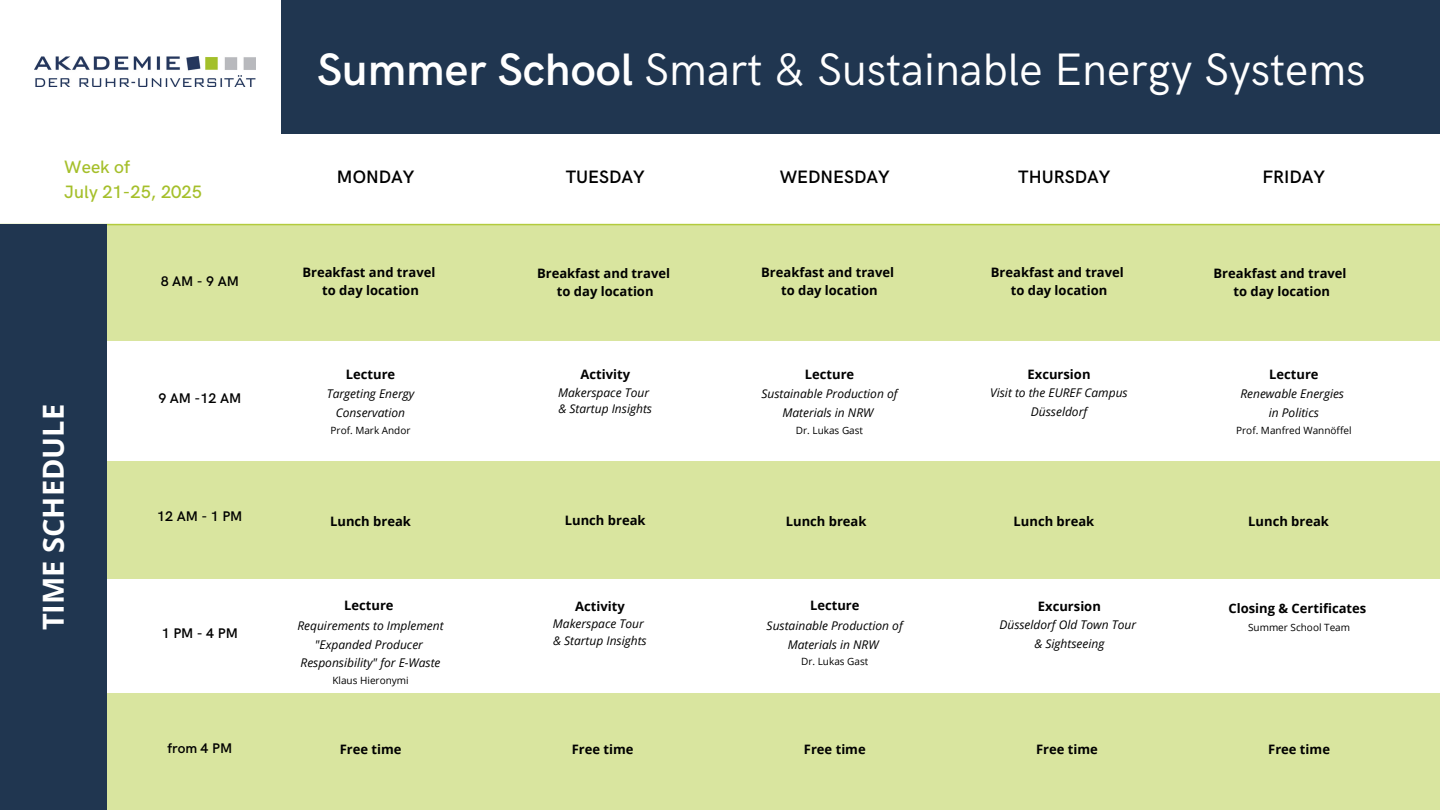
<style>
.page{position:relative;width:1440px;height:810px;background:#fff}
.page>*{position:absolute;margin:0;border:0;box-sizing:border-box;transform-origin:0 0}
.t1{font:45.6px "HK Grotesk";color:#fff}
.t2{font:700 29px "Open Sans";color:#fff}
.t3{font:600 18px "HK Grotesk";color:#000}
.t4{font:500 18px/24.8px "HK Grotesk";color:#a5bf2a}
.t5{font:600 14px "HK Grotesk";color:#000}
.t6{font:700 13px/18px "Open Sans";color:#000;text-align:center}
.t7{font:italic 12px/18.8px "Open Sans";color:#000;text-align:center}
.t8{font:10px "Open Sans";color:#000}
.s1{font-weight:600}
</style>
<div class="page">
<div style="left:281px;top:0;width:1159px;height:134px;background:#203650"></div>
<div style="left:0;top:693px;width:1440px;height:117px;background:#d9e59f"></div>
<div style="left:0;top:461px;width:1440px;height:117px;background:#d9e59f"></div>
<div style="left:0;top:224px;width:1440px;height:117px;background:#d9e59f"></div>
<hr style="left:0;top:224px;width:1440px;height:1px;background:#b3cb3d">
<img style="left:35px;top:56px;width:220px;height:30px">
<div style="left:0;top:225px;width:106px;height:585px;background:#203650"></div>
<p class="t4" style="left:64px;top:155px;width:139px">Week of<br>July 21-25, 2025</p>
<h6 class="t5" style="left:161px;top:274px;width:80px">8AM-9AM</h6>
<p class="t2" style="left:33px;top:630px;width:228px;rotate:-90deg">TIME SCHEDULE</p>
<h6 class="t5" style="left:158px;top:391px;width:85px">9 AM -12 AM</h6>
<h2 class="t5" style="left:157px;top:508px;width:87px">12AM-1PM</h2>
<p class="t5" style="left:162px;top:625px;width:78px">1PM-4PM</p>
<p class="t5" style="left:167px;top:741px;width:66px">from 4 PM</p>
<p class="t1" style="left:317px;top:43px;width:1050px"><span class="s1">Summer School</span> Smart &amp; Sustainable Energy Systems</p>
<p class="t3" style="left:337px;top:167px;width:79px">MONDAY</p>
<p class="t3" style="left:566px;top:167px;width:81px">TUESDAY</p>
<p class="t3" style="left:780px;top:167px;width:111px">WEDNESDAY</p>
<p class="t3" style="left:1018px;top:167px;width:94px">THURSDAY</p>
<p class="t3" style="left:1262px;top:167px;width:64px">FRIDAY</p>
<h3 class="t6" style="left:302px;top:263px;width:134px">Breakfast and travel to day location</h3>
<p class="t6" style="left:346px;top:365px;width:51px">Lecture</p>
<h1 class="t7" style="left:327px;top:384px;width:89px">Targeting Energy<br>Conservation</h1>
<h4 class="t8" style="left:331px;top:423px;width:81px">Prof. Mark Andor</h4>
<h3 class="t6" style="left:330px;top:512px;width:82px">Lunch break</h3>
<p class="t6" style="left:344px;top:596px;width:51px">Lecture</p>
<p class="t7" style="left:297px;top:616px;width:148px">Requirements to Implement "Expanded Producer</p>
<p class="t7" style="left:301px;top:653px;width:141px">Responsibility" for E-Waste</p>
<p class="t8" style="left:332px;top:673px;width:78px">Klaus Hieronymi</p>
<h3 class="t6" style="left:340px;top:740px;width:63px">Free time</h3>
<p class="t6" style="left:761px;top:263px;width:134px">Breakfast and travel to day location</p>
<p class="t6" style="left:1214px;top:264px;width:134px">Breakfast and travel to day location</p>
<p class="t6" style="left:537px;top:264px;width:134px">Breakfast and travel to day location</p>
<p class="t6" style="left:991px;top:263px;width:134px">Breakfast and travel to day location</p>
<h3 class="t6" style="left:580px;top:365px;width:51px">Activity</h3>
<h3 class="t7" style="left:558px;top:383px;width:92px">Makerspace Tour</h3>
<p class="t7" style="left:558px;top:399px;width:95px">&amp; Startup Insights</p>
<p class="t6" style="left:805px;top:365px;width:51px">Lecture</p>
<h5 class="t7" style="left:761px;top:384px;width:138px">Sustainable Production of<br>Materials in NRW</h5>
<h6 class="t8" style="left:796px;top:423px;width:69px">Dr. Lukas Gast</h6>
<h6 class="t6" style="left:1028px;top:365px;width:64px">Excursion</h6>
<h6 class="t7" style="left:990px;top:383px;width:139px">Visit to the EUREF Campus<br>Düsseldorf</h6>
<h6 class="t6" style="left:1269px;top:365px;width:51px">Lecture</h6>
<h6 class="t7" style="left:1240px;top:384px;width:105px">Renewable Energies</h6>
<p class="t7" style="left:1269px;top:403px;width:52px">in Politics</p>
<p class="t8" style="left:1236px;top:423px;width:117px">Prof. Manfred Wannöffel</p>
<p class="t6" style="left:565px;top:511px;width:82px">Lunch break</p>
<h5 class="t6" style="left:786px;top:512px;width:82px">Lunch break</h5>
<p class="t6" style="left:1014px;top:512px;width:82px">Lunch break</p>
<h5 class="t6" style="left:1248px;top:512px;width:82px">Lunch break</h5>
<p class="t6" style="left:575px;top:597px;width:51px">Activity</p>
<p class="t7" style="left:553px;top:614px;width:92px">Makerspace Tour</p>
<p class="t7" style="left:553px;top:631px;width:95px">&amp; Startup Insights</p>
<p class="t6" style="left:572px;top:740px;width:63px">Free time</p>
<p class="t6" style="left:810px;top:596px;width:51px">Lecture</p>
<p class="t7" style="left:767px;top:616px;width:138px">Sustainable Production of<br>Materials in NRW</p>
<p class="t8" style="left:801px;top:654px;width:69px">Dr. Lukas Gast</p>
<p class="t6" style="left:1038px;top:597px;width:64px">Excursion</p>
<h5 class="t7" style="left:999px;top:615px;width:138px">Düsseldorf Old Town Tour</h5>
<p class="t7" style="left:1034px;top:634px;width:71px">&amp; Sightseeing</p>
<p class="t6" style="left:1228px;top:599px;width:139px">Closing &amp; Certificates</p>
<p class="t8" style="left:1248px;top:620px;width:104px">Summer School Team</p>
<h6 class="t6" style="left:804px;top:740px;width:63px">Free time</h6>
<h6 class="t6" style="left:1036px;top:740px;width:63px">Free time</h6>
<h6 class="t6" style="left:1268px;top:740px;width:63px">Free time</h6>
</div>
